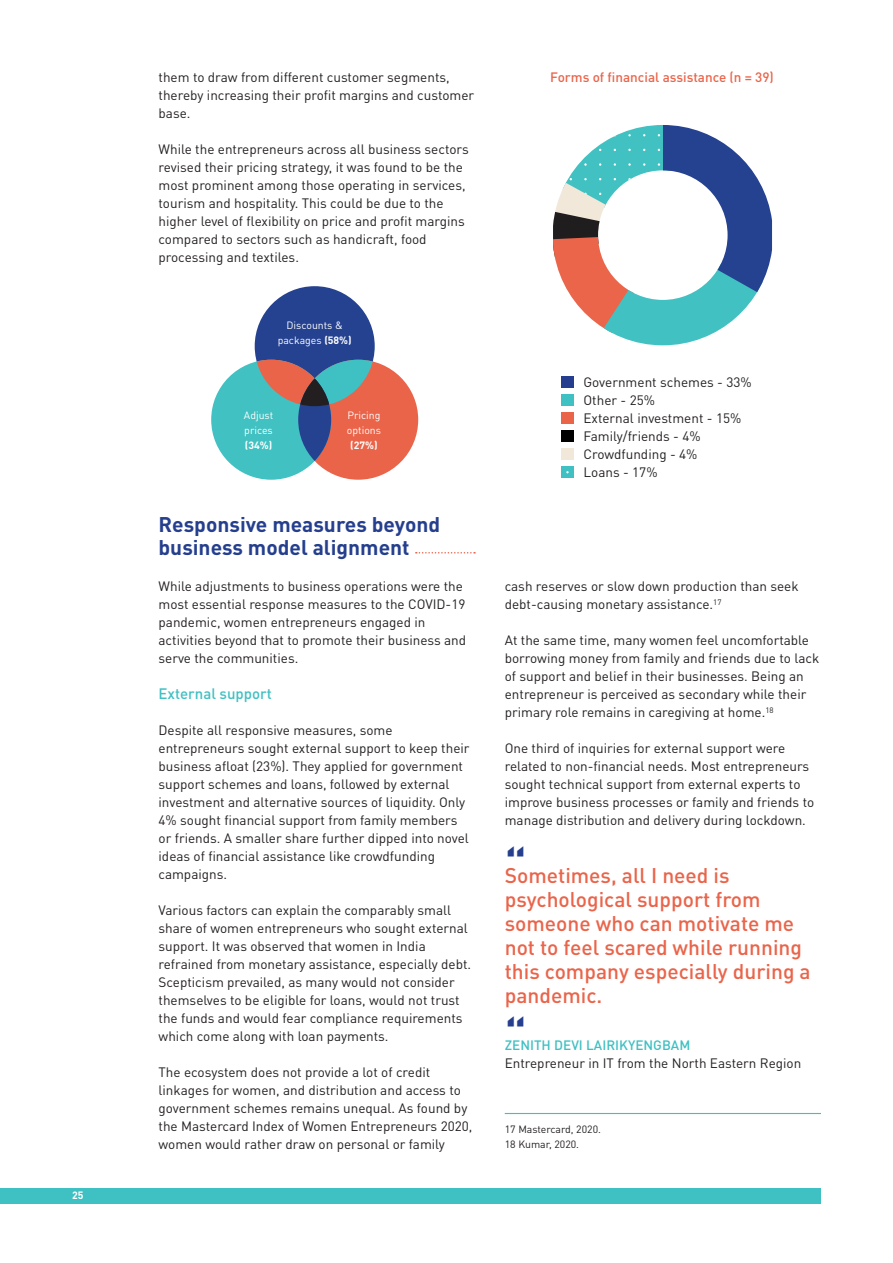
<style>
.page{position:relative;width:893px;height:1263px;background:#fff}
.page>*{position:absolute;margin:0;border:0;box-sizing:border-box;transform-origin:0 0}
.t1{font:700 45px "DIN Pro";color:#253f8e}
.t2{font:500 21px/24px "DIN Pro";color:#ea644a}
.t3{font:700 21px/22.5px "DIN Pro";color:#253f8e}
.t4{font:500 15px "DIN Pro";color:#3fc0c2}
.t5{font:13.5px/18px "DIN Pro";color:#231f20}
.t6{font:500 13.5px "DIN Pro";color:#ea644a}
.t7{font:500 13.5px "DIN Pro";color:#3fc0c2}
.t8{font:10.5px/15px "DIN Pro";color:#fff}
.t9{font:10.5px/15px "DIN Pro";color:#231f20}
.t10{font:700 10.5px "DIN Pro";color:#fff}
.s1{font-weight:700}
</style>
<div class="page">
<div style="left:0;top:1188px;width:821px;height:15px;background:#3fc0c2"></div>
<div style="left:562px;top:376px;width:12px;height:12px;background:#253f8e"></div>
<div style="left:562px;top:394px;width:12px;height:12px;background:#3fc0c2"></div>
<div style="left:562px;top:412px;width:12px;height:12px;background:#ea644a"></div>
<div style="left:562px;top:430px;width:12px;height:12px;background:#000"></div>
<div style="left:562px;top:448px;width:12px;height:12px;background:#f1e8da"></div>
<div style="left:562px;top:466px;width:12px;height:12px;background:#3fc0c2"></div>
<div style="left:255px;top:286px;width:120px;height:120px;background:#254290;border-radius:50%"></div>
<div style="left:298px;top:360px;width:120px;height:120px;background:#ea644a;border-radius:50%"></div>
<div style="left:211px;top:360px;width:120px;height:120px;background:#41c1c2;border-radius:50%"></div>
<div style="left:298px;top:378px;width:33px;height:83px;background:#254290;border-radius:50%"></div>
<svg style="left:257px;top:360px;width:116px;height:46px"></svg>
<hr style="left:505px;top:1113px;width:316px;height:1px;background:#3cc0c2">
<svg style="left:553px;top:125px;width:219px;height:220px"></svg>
<svg style="left:416px;top:552px;width:59px;height:1px"></svg>
<p class="t10" style="left:72px;top:1188px;width:13px">25</p>
<p class="t5" style="left:159px;top:68px;width:317px">them to draw from different customer segments, thereby increasing their profit margins and customer base.</p>
<p class="t5" style="left:159px;top:140px;width:312px">While the entrepreneurs across all business sectors revised their pricing strategy, it was found to be the most prominent among those operating in services, tourism and hospitality. This could be due to the higher level of flexibility on price and profit margins compared to sectors such as handicraft, food processing and textiles.</p>
<p class="t8" style="left:278px;top:317px;width:75px;text-align:center">Discounts &amp; packages <span class="s1">(58%)</span></p>
<p class="t8" style="left:244px;top:407px;width:31px">Adjust prices</p>
<p class="t10" style="left:245px;top:438px;width:29px">(34%)</p>
<p class="t8" style="left:347px;top:407px;width:36px">Pricing options</p>
<p class="t10" style="left:350px;top:438px;width:29px">(27%)</p>
<h2 class="t3" style="left:159px;top:512px;width:283px">Responsive measures beyond business model alignment</h2>
<p class="t5" style="left:159px;top:576px;width:309px">While adjustments to business operations were the most essential response measures to the COVID-19 pandemic, women entrepreneurs engaged in activities beyond that to promote their business and serve the communities.</p>
<p class="t4" style="left:159px;top:683px;width:115px">External support</p>
<p class="t5" style="left:159px;top:720px;width:313px">Despite all responsive measures, some entrepreneurs sought external support to keep their business afloat (23%). They applied for government support schemes and loans, followed by external investment and alternative sources of liquidity. Only 4% sought financial support from family members or friends. A smaller share further dipped into novel ideas of financial assistance like crowdfunding campaigns.</p>
<p class="t5" style="left:159px;top:900px;width:314px">Various factors can explain the comparably small share of women entrepreneurs who sought external support. It was observed that women in India refrained from monetary assistance, especially debt.<br>Scepticism prevailed, as many would not consider themselves to be eligible for loans, would not trust the funds and would fear compliance requirements which come along with loan payments.</p>
<p class="t5" style="left:159px;top:1062px;width:315px">The ecosystem does not provide a lot of credit linkages for women, and distribution and access to government schemes remains unequal. As found by the Mastercard Index of Women Entrepreneurs 2020, women would rather draw on personal or family</p>
<p class="t6" style="left:550px;top:68px;width:225px">Forms of financial assistance (n = 39)</p>
<p class="t5" style="left:583px;top:372px;width:170px">Government schemes - 33%<br>Other - 25%<br>External investment - 15%<br>Family/friends - 4%<br>Crowdfunding - 4%<br>Loans - 17%</p>
<p class="t5" style="left:505px;top:577px;width:295px">cash reserves or slow down production than seek debt-causing monetary assistance.<sup>17</sup></p>
<p class="t5" style="left:505px;top:631px;width:316px">At the same time, many women feel uncomfortable borrowing money from family and friends due to lack of support and belief in their businesses. Being an entrepreneur is perceived as secondary while their primary role remains in caregiving at home.<sup>18</sup></p>
<p class="t5" style="left:505px;top:739px;width:311px">One third of inquiries for external support were related to non-financial needs. Most entrepreneurs sought technical support from external experts to improve business processes or family and friends to manage distribution and delivery during lockdown.</p>
<h1 class="t1" style="left:505px;top:836px;width:23px">“</h1>
<h2 class="t2" style="left:505px;top:863px;width:307px">Sometimes, all I need is psychological support from someone who can motivate me not to feel scared while running this company especially during a pandemic.</h2>
<h1 class="t1" style="left:505px;top:1006px;width:23px">“</h1>
<p class="t7" style="left:505px;top:1036px;width:187px">ZENITH DEVI LAIRIKYENGBAM</p>
<p class="t5" style="left:505px;top:1054px;width:298px">Entrepreneur in IT from the North Eastern Region</p>
<p class="t9" style="left:505px;top:1121px;width:98px">17 Mastercard, 2020.<br>18 Kumar, 2020.</p>
</div>
